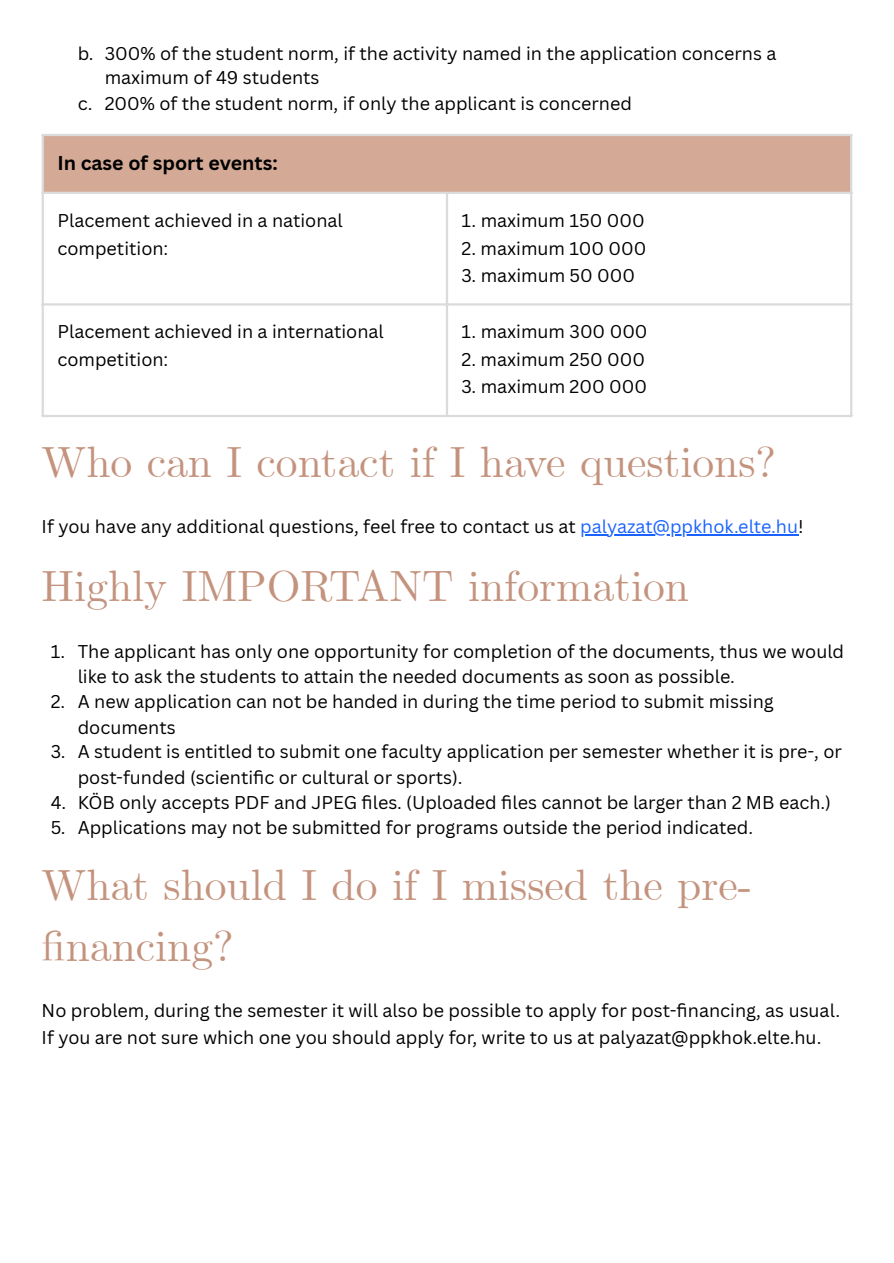
<style>
.page{position:relative;width:894px;height:1263px;background:#fff}
.page>*{position:absolute;margin:0;border:0;box-sizing:border-box;transform-origin:0 0}
.t1{font:43.5px/60.8px "CMU Serif";color:#c4937e}
.t2{font:700 19.5px "Canva Sans";color:#000}
.t3{font:18px/28.2px "Canva Sans";color:#000}
.s1{color:#1a62ff}
</style>
<div class="page">
<hr style="left:580px;top:534px;width:218px;height:1px;background:#1a62ff">
<div style="left:42px;top:135px;width:809px;height:58px;background:#d4a996"></div>
<hr style="left:42px;top:136px;width:2px;height:279px;background:#dbdbdb">
<hr style="left:446px;top:194px;width:2px;height:221px;background:#dbdbdb">
<hr style="left:849px;top:136px;width:3px;height:279px;background:#dbdbdb">
<hr style="left:42px;top:134px;width:810px;height:2px;background:#dbdbdb">
<hr style="left:42px;top:192px;width:810px;height:2px;background:#dbdbdb">
<hr style="left:42px;top:303px;width:810px;height:3px;background:#dbdbdb">
<hr style="left:42px;top:415px;width:810px;height:2px;background:#dbdbdb">
<p class="t3" style="left:78px;top:39px;width:700px">b. 300% of the student norm, if the activity named in the application concerns a</p>
<p class="t3" style="left:105px;top:63px;width:216px">maximum of 49 students</p>
<p class="t3" style="left:78px;top:89px;width:555px">c. 200% of the student norm, if only the applicant is concerned</p>
<p class="t2" style="left:57px;top:149px;width:222px">In case of sport events:</p>
<p class="t3" style="left:57px;top:205px;width:287px">Placement achieved in a national competition:</p>
<p class="t3" style="left:461px;top:205px;width:184px">1. maximum 150 000</p>
<p class="t3" style="left:461px;top:234px;width:186px">2. maximum 100 000</p>
<p class="t3" style="left:461px;top:261px;width:175px">3. maximum 50 000</p>
<p class="t3" style="left:57px;top:317px;width:328px">Placement achieved in a international competition:</p>
<p class="t3" style="left:461px;top:317px;width:187px">1. maximum 300 000</p>
<p class="t3" style="left:461px;top:345px;width:185px">2. maximum 250 000</p>
<p class="t3" style="left:461px;top:372px;width:187px">3. maximum 200 000</p>
<h1 class="t1" style="left:42px;top:434px;width:735px">Who can I contact if I have questions?</h1>
<p class="t3" style="left:42px;top:512px;width:763px">If you have any additional questions, feel free to contact us at <span class="s1">palyazat@ppkhok.elte.hu</span>!</p>
<h1 class="t1" style="left:42px;top:558px;width:648px">Highly IMPORTANT information</h1>
<p class="t3" style="left:78px;top:639px;width:767px;line-height:24.8px;text-indent:-27px">1. The applicant has only one opportunity for completion of the documents, thus we would like to ask the students to attain the needed documents as soon as possible.</p>
<p class="t3" style="left:78px;top:688px;width:697px;line-height:25.8px;text-indent:-27px">2. A new application can not be handed in during the time period to submit missing documents</p>
<p class="t3" style="left:78px;top:738px;width:765px;line-height:25.8px;text-indent:-27px">3. A student is entitled to submit one faculty application per semester whether it is pre-, or post-funded (scientifi c or cultural or sports).</p>
<p class="t3" style="left:51px;top:788px;width:781px">4. KÖB only accepts PDF and JPEG fi les. (Uploaded fi les cannot be larger than 2 MB each.)</p>
<p class="t3" style="left:51px;top:813px;width:703px">5. Applications may not be submitted for programs outside the period indicated.</p>
<h1 class="t1" style="left:42px;top:857px;width:711px">What should I do if I missed the pre&shy;financing?</h1>
<p class="t3" style="left:42px;top:997px;width:799px;line-height:27px">No problem, during the semester it will also be possible to apply for post-fi nancing, as usual.<br>If you are not sure which one you should apply for, write to us at palyazat@ppkhok.elte.hu.</p>
</div>
